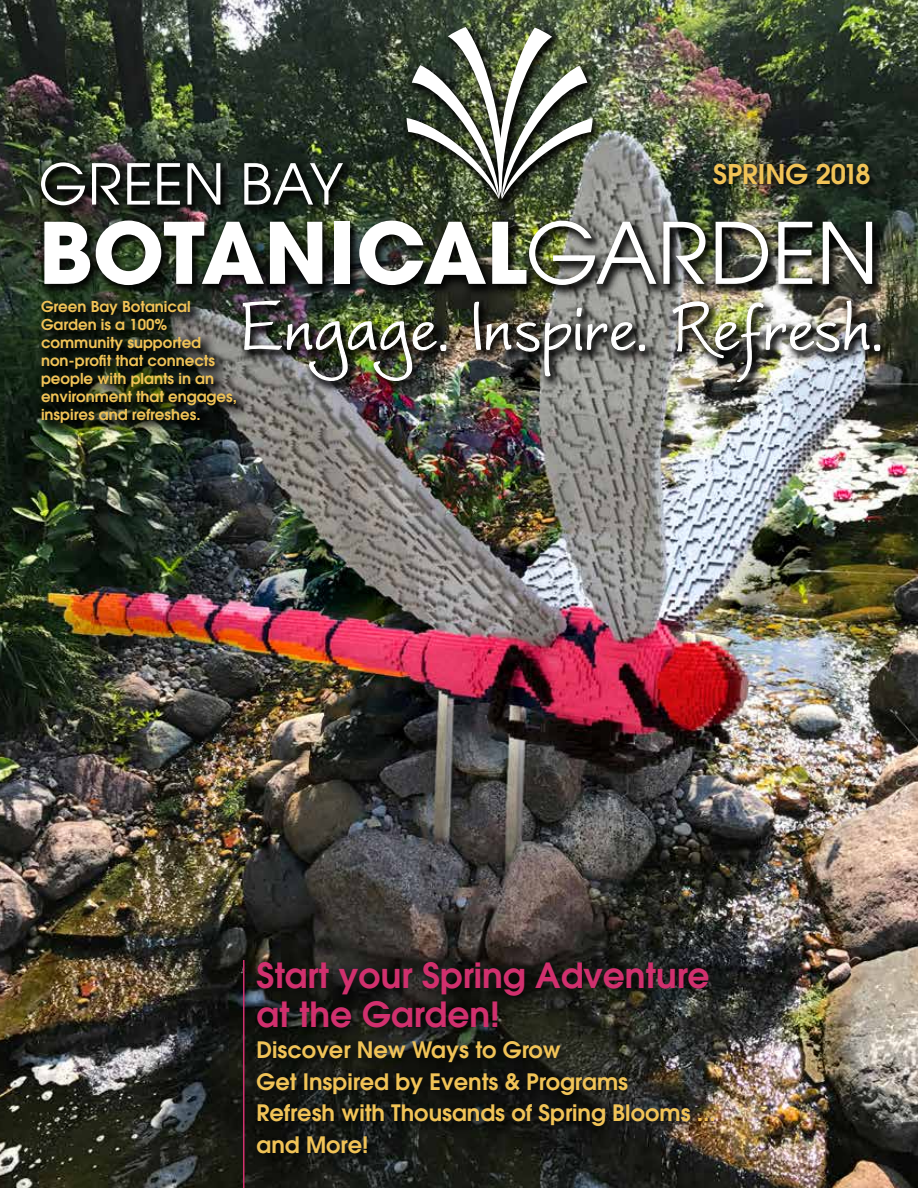
<style>
.page{position:relative;width:918px;height:1188px;background:#fff}
.page>*{position:absolute;margin:0;border:0;box-sizing:border-box;transform-origin:0 0}
.t1{font:600 34.5px/39px "Avant Garde";color:#d1306e}
.t2{font:600 27px "Avant Garde";color:#f1c357}
.t3{font:600 22.5px/31.5px "Avant Garde";color:#f1c357}
.t4{font:600 15px/18px "Avant Garde";color:#f1c357}
</style>
<div class="page">
<img style="left:0;top:0;width:918px;height:1188px">
<div style="left:35px;top:22px;width:858px;height:374px;background:#000;opacity:.9"></div>
<svg style="left:41px;top:162px;width:44px;height:43px"></svg>
<svg style="left:92px;top:163px;width:28px;height:42px"></svg>
<svg style="left:127px;top:163px;width:23px;height:42px"></svg>
<svg style="left:157px;top:163px;width:23px;height:42px"></svg>
<svg style="left:187px;top:163px;width:33px;height:42px"></svg>
<svg style="left:244px;top:163px;width:99px;height:42px"></svg>
<svg style="left:44px;top:222px;width:46px;height:62px"></svg>
<svg style="left:96px;top:221px;width:168px;height:64px"></svg>
<svg style="left:270px;top:222px;width:52px;height:62px"></svg>
<div style="left:334px;top:222px;width:16px;height:62px;background:#fff"></div>
<svg style="left:359px;top:221px;width:127px;height:64px"></svg>
<img style="left:492px;top:221px;width:164px;height:64px">
<svg style="left:663px;top:222px;width:43px;height:62px"></svg>
<svg style="left:716px;top:222px;width:52px;height:62px"></svg>
<svg style="left:778px;top:222px;width:34px;height:62px"></svg>
<svg style="left:823px;top:222px;width:49px;height:62px"></svg>
<svg style="left:407px;top:27px;width:186px;height:172px"></svg>
<img style="left:252px;top:300px;width:195px;height:84px">
<svg style="left:473px;top:302px;width:173px;height:74px;background:#74736e"></svg>
<img style="left:672px;top:297px;width:209px;height:85px">
<div style="left:710px;top:159px;width:168px;height:33px;background:#000;opacity:.9"></div>
<div style="left:35px;top:294px;width:217px;height:145px;background:#000;opacity:.85"></div>
<div style="left:248px;top:953px;width:480px;height:215px;background:#000;opacity:.9"></div>
<hr style="left:243px;top:960px;width:1px;height:228px;background:#d1306e">
<p class="t4" style="left:41px;top:297px;width:197px">Green Bay Botanical<br>Garden is a 100% community supported non-profit that connects people with plants in an environment that engages, inspires and refreshes.</p>
<h2 class="t2" style="left:713px;top:156px;width:159px">SPRING 2018</h2>
<h1 class="t1" style="left:256px;top:955px;width:455px">Start your Spring Adventure at the Garden!</h1>
<h3 class="t3" style="left:256px;top:1034px;width:461px">Discover New Ways to Grow<br>Get Inspired by Events &amp; Programs<br>Refresh with Thousands of Spring Blooms ... and More!</h3>
</div>
